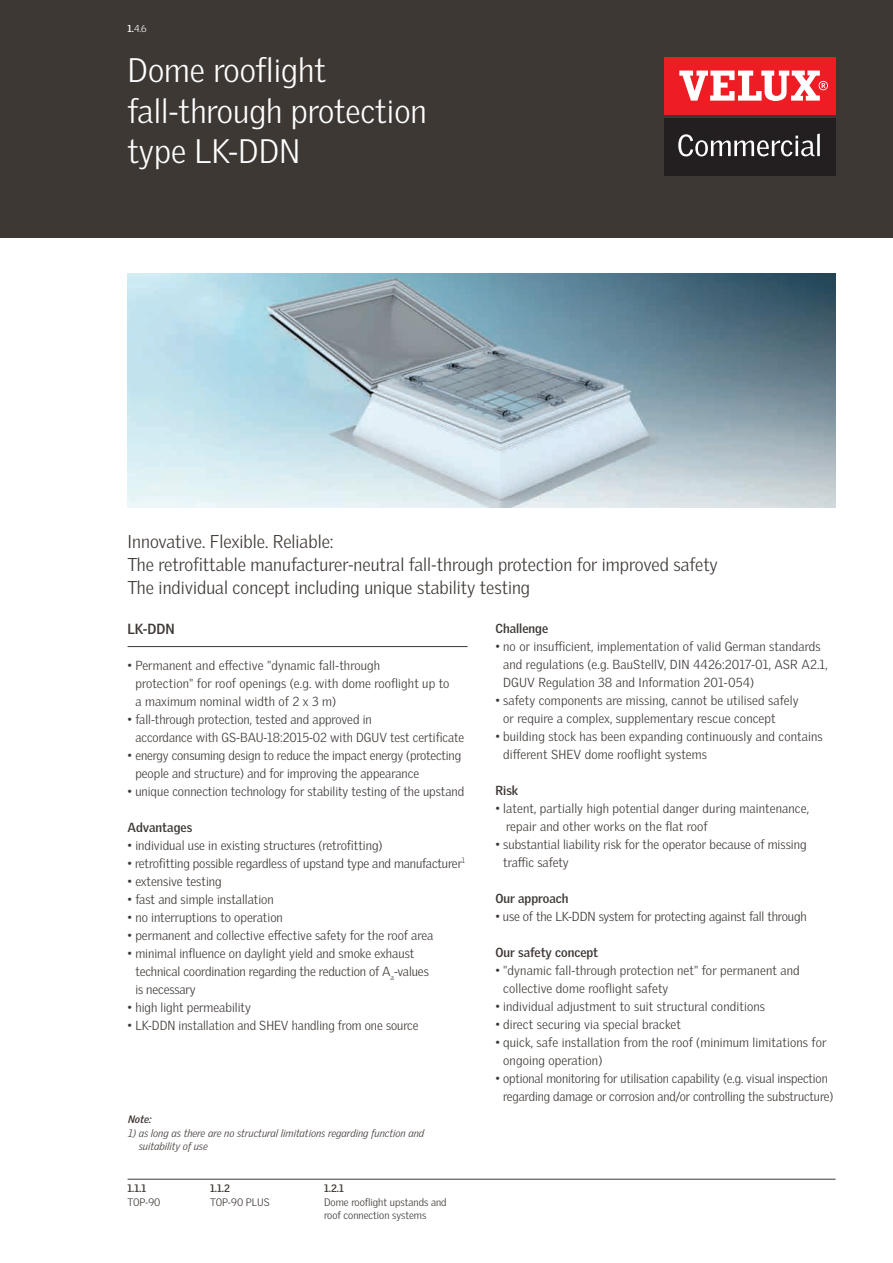
<style>
.page{position:relative;width:893px;height:1263px;background:#fff}
.page>*{position:absolute;margin:0;border:0;box-sizing:border-box;transform-origin:0 0}
.H1_Prospektthema{font:300 33px/40.5px "Velux Gothic";color:#fff}
.H2_Subthema{font:300 18px "Velux Gothic";color:#3e3835}
.Fließtext{font:700 14.25px "Velux Gothic";color:#3e3835}
.Fließtext-2{font:300 12.75px/18px "Velux Gothic";color:#3e3835}
.Fließtext-3{font:700 12.75px "Velux Gothic";color:#3e3835}
.Inhalt{font:italic 300 10.5px/13.5px "Velux Gothic";color:#3e3835}
.Inhalt-2{font:300 10.5px "Velux Gothic";color:#3e3835}
.Prospektnummer{font:700 10.5px "Velux Gothic";color:#3e3835}
.Überschrift{font:italic 700 10.5px "Velux Gothic";color:#3e3835}
.übergeordnete_Nummer{font:300 9.75px "Velux Gothic";color:#fff}
.s1{font-weight:700}
</style>
<div class="page">
<hr style="left:128px;top:646px;width:340px;height:1px;background:#3e3835">
<img style="left:128px;top:273px;width:708px;height:234px">
<div style="left:0;top:0;width:893px;height:237px;background:#3e3835"></div>
<div style="left:665px;top:57px;width:171px;height:57px;background:#ee1d23"></div>
<svg style="left:679px;top:71px;width:149px;height:30px"></svg>
<div style="left:665px;top:118px;width:171px;height:57px;background:#231f20"></div>
<svg style="left:678px;top:134px;width:142px;height:22px"></svg>
<hr style="left:128px;top:1179px;width:708px;height:1px;background:#3e3835">
<p class="übergeordnete_Nummer" style="left:128px;top:23px;width:21px"><span class="s1">1.</span>4.6</p>
<p class="H1_Prospektthema" style="left:128px;top:50px;width:301px">Dome rooflight fall-through protection type LK-DDN</p>
<p class="H2_Subthema" style="left:128px;top:530px;width:208px">Innovative. Flexible. Reliable:</p>
<p class="H2_Subthema" style="left:128px;top:554px;width:592px">The retrofittable manufacturer-neutral fall-through protection for improved safety</p>
<p class="H2_Subthema" style="left:128px;top:577px;width:404px">The individual concept including unique stability testing</p>
<p class="Fließtext" style="left:128px;top:620px;width:49px">LK-DDN</p>
<p class="Fließtext-2" style="left:135px;top:656px;width:316px;text-indent:-8px">• Permanent and effective "dynamic fall-through<br>protection" for roof openings (e.g. with dome rooflight up to a maximum nominal width of 2 x 3 m)</p>
<p class="Fließtext-2" style="left:135px;top:710px;width:330px;text-indent:-8px">• fall-through protection, tested and approved in<br>accordance with GS-BAU-18:2015-02 with DGUV test certificate</p>
<p class="Fließtext-2" style="left:135px;top:746px;width:327px;text-indent:-8px">• energy consuming design to reduce the impact energy (protecting people and structure) and for improving the appearance</p>
<p class="Fließtext-2" style="left:128px;top:782px;width:338px">• unique connection technology for stability testing of the upstand</p>
<p class="Fließtext-3" style="left:128px;top:819px;width:66px">Advantages</p>
<p class="Fließtext-2" style="left:128px;top:836px;width:257px">• individual use in existing structures (retrofitting)</p>
<p class="Fließtext-2" style="left:128px;top:854px;width:339px">• retrofitting possible regardless of upstand type and manufacturer<sup>1</sup></p>
<p class="Fließtext-2" style="left:128px;top:872px;width:96px">• extensive testing</p>
<p class="Fließtext-2" style="left:128px;top:890px;width:148px">• fast and simple installation</p>
<p class="Fließtext-2" style="left:128px;top:908px;width:157px">• no interruptions to operation</p>
<p class="Fließtext-2" style="left:128px;top:926px;width:307px">• permanent and collective effective safety for the roof area</p>
<p class="Fließtext-2" style="left:135px;top:944px;width:295px;text-indent:-8px">• minimal influence on daylight yield and smoke exhaust technical coordination regarding the reduction of A<sub>a</sub>-values is necessary</p>
<p class="Fließtext-2" style="left:128px;top:998px;width:125px">• high light permeability</p>
<p class="Fließtext-2" style="left:128px;top:1016px;width:292px">• LK-DDN installation and SHEV handling from one source</p>
<p class="Überschrift" style="left:128px;top:1113px;width:25px">Note:</p>
<p class="Inhalt" style="left:139px;top:1126px;width:287px;text-indent:-11px">1) as long as there are no structural limitations regarding function and suitability of use</p>
<p class="Prospektnummer" style="left:128px;top:1182px;width:20px">1.1.1</p>
<p class="Inhalt-2" style="left:128px;top:1195px;width:35px">TOP-90</p>
<p class="Prospektnummer" style="left:210px;top:1182px;width:21px">1.1.2</p>
<p class="Inhalt-2" style="left:210px;top:1195px;width:61px">TOP-90 PLUS</p>
<p class="Prospektnummer" style="left:324px;top:1182px;width:21px">1.2.1</p>
<p class="Inhalt-2" style="left:324px;top:1195px;width:124px">Dome rooflight upstands and</p>
<p class="Inhalt-2" style="left:324px;top:1209px;width:104px">roof connection systems</p>
<p class="Fließtext-3" style="left:495px;top:620px;width:54px">Challenge</p>
<p class="Fließtext-2" style="left:503px;top:637px;width:326px;text-indent:-8px">• no or insufficient, implementation of valid German standards and regulations (e.g. BauStellV, DIN 4426:2017-01, ASR A2.1,<br>DGUV Regulation 38 and Information 201-054)</p>
<p class="Fließtext-2" style="left:503px;top:691px;width:297px;text-indent:-8px">• safety components are missing, cannot be utilised safely or require a complex, supplementary rescue concept</p>
<p class="Fließtext-2" style="left:503px;top:727px;width:321px;text-indent:-8px">• building stock has been expanding continuously and contains different SHEV dome rooflight systems</p>
<p class="Fließtext-3" style="left:495px;top:782px;width:24px">Risk</p>
<p class="Fließtext-2" style="left:506px;top:799px;width:304px;text-indent:-11px">• latent, partially high potential danger during maintenance, repair and other works on the flat roof</p>
<p class="Fließtext-2" style="left:503px;top:835px;width:305px;text-indent:-8px">• substantial liability risk for the operator because of missing traffic safety</p>
<p class="Fließtext-3" style="left:495px;top:890px;width:75px">Our approach</p>
<p class="Fließtext-2" style="left:495px;top:907px;width:313px">• use of the LK-DDN system for protecting against fall through</p>
<p class="Fließtext-3" style="left:495px;top:944px;width:104px">Our safety concept</p>
<p class="Fließtext-2" style="left:503px;top:961px;width:298px;text-indent:-8px">• "dynamic fall-through protection net" for permanent and collective dome rooflight safety</p>
<p class="Fließtext-2" style="left:495px;top:997px;width:271px">• individual adjustment to suit structural conditions</p>
<p class="Fließtext-2" style="left:495px;top:1015px;width:187px">• direct securing via special bracket</p>
<p class="Fließtext-2" style="left:503px;top:1033px;width:325px;text-indent:-8px">• quick, safe installation from the roof (minimum limitations for ongoing operation)</p>
<p class="Fließtext-2" style="left:503px;top:1069px;width:332px;text-indent:-8px">• optional monitoring for utilisation capability (e.g. visual inspection regarding damage or corrosion and/or controlling the substructure)</p>
</div>
